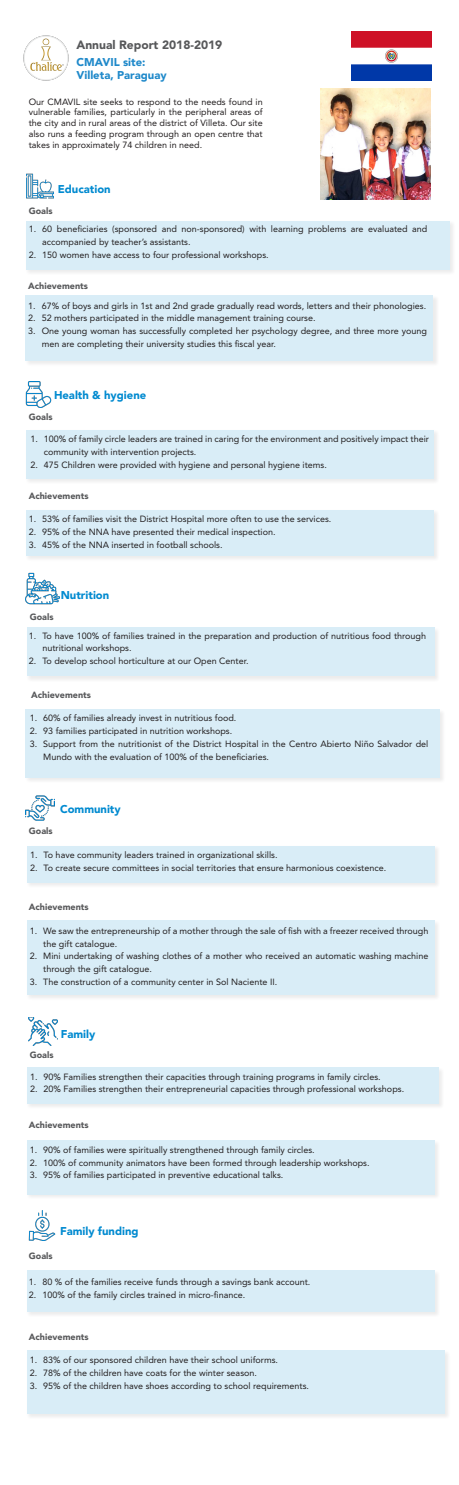
<style>
.page{position:relative;width:459px;height:1485px;background:#fff}
.page>*{position:absolute;margin:0;border:0;box-sizing:border-box;transform-origin:0 0}
.t1{font:900 12px "Avenir LT Std";color:#57585a}
.t2{font:900 11.25px "Avenir LT Std";color:#008ad0}
.t3{font:900 11.25px "Avenir LT Std";color:#1f89ca}
.t4{font:9px/12.8px "Avenir LT Std";color:#231f20}
.t5{font:900 9px "Avenir LT Std";color:#57585a}
</style>
<div class="page">
<div style="left:26px;top:220px;width:430px;height:56px;background:#f4f4f4"></div>
<div style="left:26px;top:221px;width:424px;height:49px;background:#d9edf7"></div>
<div style="left:25px;top:295px;width:415px;height:71px;background:#f3f3f3"></div>
<div style="left:26px;top:295px;width:408px;height:66px;background:#d9edf7"></div>
<img style="left:23px;top:35px;width:45px;height:45px">
<div style="left:26px;top:429px;width:414px;height:55px;background:#f2f2f2"></div>
<div style="left:26px;top:430px;width:408px;height:49px;background:#d9edf7"></div>
<div style="left:26px;top:510px;width:414px;height:52px;background:#f3f3f3"></div>
<div style="left:26px;top:510px;width:408px;height:46px;background:#d9edf7"></div>
<div style="left:26px;top:627px;width:414px;height:55px;background:#f0f0f0"></div>
<div style="left:27px;top:627px;width:407px;height:49px;background:#d9edf7"></div>
<div style="left:25px;top:709px;width:421px;height:74px;background:#231f20;opacity:.58"></div>
<div style="left:26px;top:709px;width:414px;height:68px;background:#d9edf7"></div>
<div style="left:26px;top:845px;width:414px;height:44px;background:#f5f5f5"></div>
<div style="left:27px;top:846px;width:407px;height:37px;background:#d9edf7"></div>
<div style="left:26px;top:920px;width:414px;height:81px;background:#f2f2f2"></div>
<div style="left:27px;top:920px;width:407px;height:75px;background:#d9edf7"></div>
<div style="left:26px;top:1067px;width:418px;height:43px;background:#f4f4f4"></div>
<div style="left:27px;top:1067px;width:411px;height:37px;background:#d9edf7"></div>
<div style="left:26px;top:1140px;width:414px;height:60px;background:#231f20;opacity:.58"></div>
<div style="left:27px;top:1140px;width:407px;height:54px;background:#d9edf7"></div>
<img style="left:26px;top:173px;width:27px;height:26px">
<img style="left:25px;top:382px;width:26px;height:26px">
<img style="left:25px;top:572px;width:34px;height:33px">
<img style="left:26px;top:795px;width:29px;height:26px">
<img style="left:29px;top:1017px;width:29px;height:29px">
<div style="left:26px;top:1270px;width:414px;height:48px;background:#f3f3f3"></div>
<div style="left:27px;top:1271px;width:407px;height:41px;background:#d9edf7"></div>
<div style="left:26px;top:1350px;width:425px;height:70px;background:#f3f3f3"></div>
<div style="left:27px;top:1351px;width:418px;height:63px;background:#d9edf7"></div>
<img style="left:28px;top:1210px;width:28px;height:30px">
<img style="left:351px;top:32px;width:81px;height:48px">
<img style="left:320px;top:88px;width:111px;height:112px">
<p class="t1" style="left:76px;top:37px;width:147px">Annual Report 2018-2019</p>
<p class="t3" style="left:76px;top:55px;width:71px">CMAVIL site:</p>
<p class="t3" style="left:76px;top:68px;width:92px">Villeta, Paraguay</p>
<p class="t4" style="left:29px;top:96px;width:235px;line-height:10.8px;text-align:justify">Our CMAVIL site seeks to respond to the needs found in vulnerable families, particularly in the peripheral areas of the city and in rural areas of the district of Villeta. Our site also runs a feeding program through an open centre that takes in approximately 74 children in need.</p>
<p class="t2" style="left:58px;top:183px;width:54px">Education</p>
<p class="t5" style="left:29px;top:205px;width:25px">Goals</p>
<p class="t4" style="left:42px;top:223px;width:387px;text-indent:-14px">1. 60 beneficiaries (sponsored and non-sponsored) with learning problems are evaluated and accompanied by teacher’s assistants.</p>
<p class="t4" style="left:29px;top:248px;width:242px">2. 150 women have access to four professional workshops.</p>
<p class="t5" style="left:28px;top:280px;width:61px">Achievements</p>
<p class="t4" style="left:28px;top:299px;width:400px">1. 67% of boys and girls in 1st and 2nd grade gradually read words, letters and their phonologies.</p>
<p class="t4" style="left:28px;top:312px;width:289px">2. 52 mothers participated in the middle management training course.</p>
<p class="t4" style="left:42px;top:325px;width:387px;text-indent:-14px">3. One young woman has successfully completed her psychology degree, and three more young men are completing their university studies this fiscal year.</p>
<p class="t2" style="left:54px;top:389px;width:94px">Health &amp; hygiene</p>
<p class="t5" style="left:29px;top:412px;width:25px">Goals</p>
<p class="t4" style="left:44px;top:433px;width:387px;text-indent:-14px">1. 100% of family circle leaders are trained in caring for the environment and positively impact their community with intervention projects.</p>
<p class="t4" style="left:30px;top:458px;width:298px">2. 475 Children were provided with hygiene and personal hygiene items.</p>
<p class="t5" style="left:29px;top:490px;width:61px">Achievements</p>
<p class="t4" style="left:29px;top:513px;width:304px">1. 53% of families visit the District Hospital more often to use the services.</p>
<p class="t4" style="left:29px;top:525px;width:248px">2. 95% of the NNA have presented their medical inspection.</p>
<p class="t4" style="left:29px;top:538px;width:195px">3. 45% of the NNA inserted in football schools.</p>
<p class="t5" style="left:30px;top:611px;width:25px">Goals</p>
<p class="t2" style="left:61px;top:589px;width:50px">Nutrition</p>
<p class="t4" style="left:42px;top:629px;width:385px;text-indent:-14px">1. To have 100% of families trained in the preparation and production of nutritious food through nutritional workshops.</p>
<p class="t4" style="left:29px;top:655px;width:221px">2. To develop school horticulture at our Open Center.</p>
<p class="t5" style="left:31px;top:690px;width:61px">Achievements</p>
<p class="t4" style="left:30px;top:712px;width:208px">1. 60% of families already invest in nutritious food.</p>
<p class="t4" style="left:30px;top:725px;width:204px">2. 93 families participated in nutrition workshops.</p>
<p class="t4" style="left:43px;top:738px;width:387px;text-indent:-14px">3. Support from the nutritionist of the District Hospital in the Centro Abierto Niño Salvador del<br>Mundo with the evaluation of 100% of the beneficiaries.</p>
<p class="t2" style="left:60px;top:802px;width:62px">Community</p>
<p class="t5" style="left:29px;top:826px;width:25px">Goals</p>
<p class="t4" style="left:30px;top:849px;width:249px">1. To have community leaders trained in organizational skills.</p>
<p class="t4" style="left:30px;top:861px;width:358px">2. To create secure committees in social territories that ensure harmonious coexistence.</p>
<p class="t5" style="left:29px;top:901px;width:61px">Achievements</p>
<p class="t4" style="left:43px;top:924px;width:387px;text-indent:-14px">1. We saw the entrepreneurship of a mother through the sale of fish with a freezer received through the gift catalogue.</p>
<p class="t4" style="left:43px;top:950px;width:387px;text-indent:-14px">2. Mini undertaking of washing clothes of a mother who received an automatic washing machine through the gift catalogue.</p>
<p class="t4" style="left:30px;top:975px;width:249px">3. The construction of a community center in Sol Naciente II.</p>
<p class="t5" style="left:30px;top:1049px;width:25px">Goals</p>
<p class="t2" style="left:61px;top:1028px;width:36px">Family</p>
<p class="t4" style="left:30px;top:1070px;width:352px">1. 90% Families strengthen their capacities through training programs in family circles.</p>
<p class="t4" style="left:30px;top:1083px;width:376px">2. 20% Families strengthen their entrepreneurial capacities through professional workshops.</p>
<p class="t5" style="left:29px;top:1120px;width:61px">Achievements</p>
<p class="t4" style="left:30px;top:1144px;width:287px">1. 90% of families were spiritually strengthened through family circles.</p>
<p class="t4" style="left:30px;top:1156px;width:341px">2. 100% of community animators have been formed through leadership workshops.</p>
<p class="t4" style="left:30px;top:1169px;width:255px">3. 95% of families participated in preventive educational talks.</p>
<p class="t5" style="left:29px;top:1251px;width:25px">Goals</p>
<p class="t2" style="left:60px;top:1224px;width:80px">Family funding</p>
<p class="t4" style="left:29px;top:1276px;width:283px">1. 80 % of the families receive funds through a savings bank account.</p>
<p class="t4" style="left:29px;top:1289px;width:218px">2. 100% of the family circles trained in micro-finance.</p>
<p class="t5" style="left:29px;top:1331px;width:61px">Achievements</p>
<p class="t4" style="left:30px;top:1354px;width:250px">1. 83% of our sponsored children have their school uniforms.</p>
<p class="t4" style="left:30px;top:1367px;width:229px">2. 78% of the children have coats for the winter season.</p>
<p class="t4" style="left:30px;top:1380px;width:281px">3. 95% of the children have shoes according to school requirements.</p>
</div>
